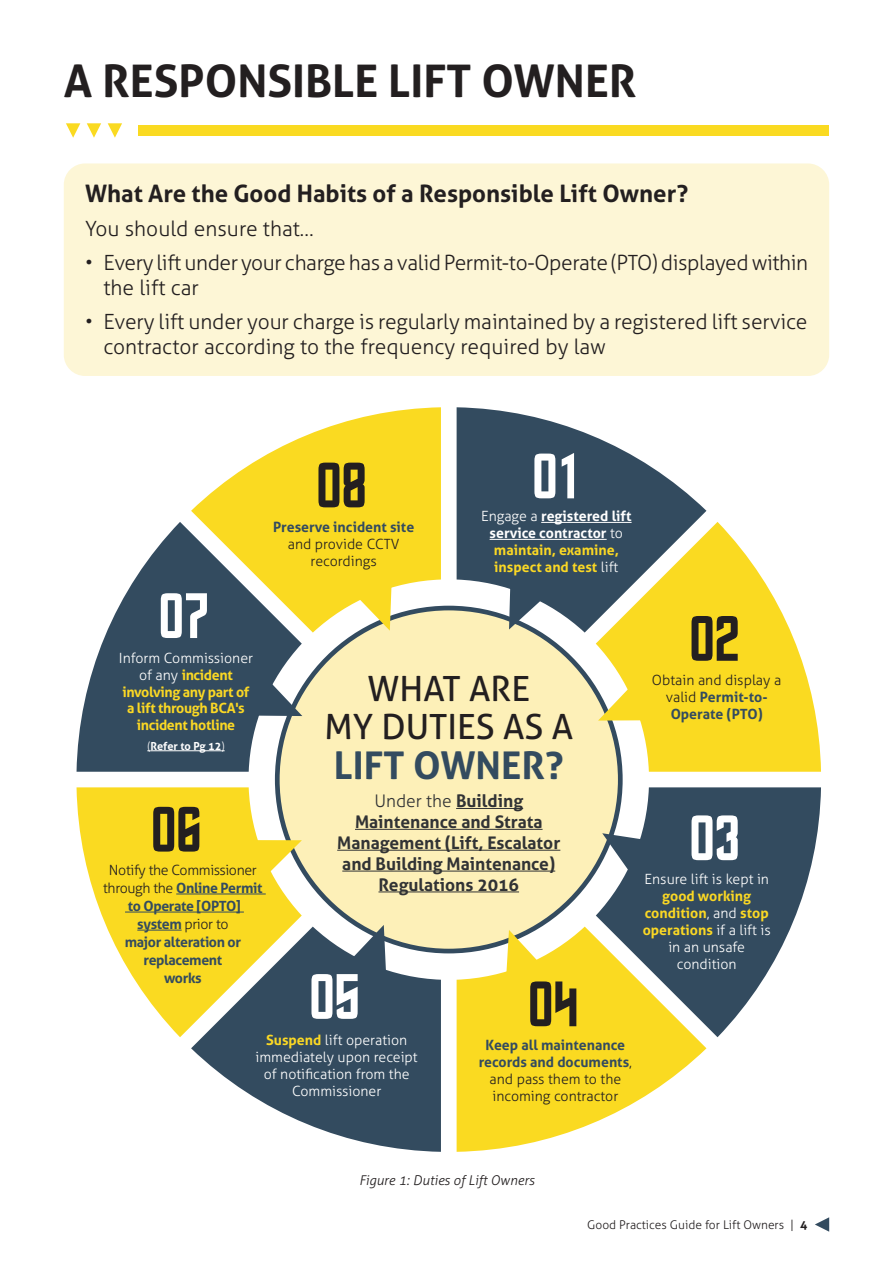
<style>
.page{position:relative;width:893px;height:1263px;background:#fff}
.page>*{position:absolute;margin:0;border:0;box-sizing:border-box;transform-origin:0 0}
.t1{font:57.3px "Roddenberry";color:#fff}
.t2{font:57.3px "Roddenberry";color:#231f20}
.t3{font:700 45px "Aller";color:#231f20}
.t4{font:700 38.25px "Aller";color:#334b5f}
.t5{font:34.8px/38.2px "Aller";color:#231f20;text-align:center}
.Intro_text__Sub_Head{font:700 24px "Aller";color:#231f20}
.Intro_Text{font:300 21px/25.2px "Aller";letter-spacing:-.005em;color:#231f20}
.t6{font:700 17.4px/20.9px "Aller";color:#313335;text-align:center}
.t7{font:300 14.1px/17px "Aller";color:#fff;text-align:center}
.t8{font:700 14.1px/18px "Aller";letter-spacing:-.025em;color:#334b5f;text-align:center}
.t9{font:300 14.1px/17px "Aller";color:#231f20;text-align:center}
.t10{font:700 14.1px/17px "Aller";letter-spacing:-.025em;color:#fbd824;text-align:center}
.t11{font:700 14.1px/17px "Aller";color:#fff;text-align:center}
.t12{font:700 14.1px/17px "Aller";color:#334b5f;text-align:center}
.Footnote{font:italic 300 13.5px "Aller";color:#231f20}
.t13{font:300 12px "Aller";color:#231f20}
.t14{font:700 10.95px "Aller";color:#fff}
.s1{font-weight:300;color:#fff}
.s2{font-weight:300}
.s3{font-weight:300;color:#231f20}
.s4{font-weight:700;color:#334b5f}
.s5{color:#fbd824}
.s6{font-weight:700;color:#fbd824}
.s7{font-size:15px}
.s8{font-weight:700}
</style>
<div class="page">
<div style="left:139px;top:125px;width:690px;height:11px;background:#fada21"></div>
<svg style="left:66px;top:123px;width:14px;height:15px"></svg>
<svg style="left:87px;top:123px;width:14px;height:15px"></svg>
<svg style="left:108px;top:123px;width:14px;height:15px"></svg>
<svg style="left:191px;top:407px;width:250px;height:225px;fill:#fada21"></svg>
<svg style="left:457px;top:407px;width:249px;height:225px;fill:#334b5f"></svg>
<svg style="left:77px;top:522px;width:225px;height:250px;fill:#334b5f"></svg>
<svg style="left:596px;top:522px;width:225px;height:250px;fill:#fada21"></svg>
<svg style="left:457px;top:926px;width:249px;height:226px;fill:#fada21"></svg>
<svg style="left:77px;top:787px;width:225px;height:250px;fill:#fada21"></svg>
<svg style="left:596px;top:787px;width:225px;height:250px;fill:#334b5f"></svg>
<svg style="left:191px;top:926px;width:250px;height:226px;fill:#334b5f"></svg>
<div style="left:277px;top:608px;width:343px;height:343px;background:#fdf0b8;border-radius:50%"></div>
<hr style="left:456px;top:808px;width:67px;height:1px;background:#313335">
<hr style="left:355px;top:829px;width:188px;height:1px;background:#313335">
<hr style="left:337px;top:850px;width:223px;height:1px;background:#313335">
<hr style="left:342px;top:871px;width:213px;height:1px;background:#313335">
<hr style="left:378px;top:891px;width:141px;height:1px;background:#313335">
<hr style="left:541px;top:522px;width:91px;height:1px;background:#fff">
<hr style="left:490px;top:539px;width:117px;height:1px;background:#fff">
<svg style="left:250px;top:678px;width:52px;height:38px"></svg>
<svg style="left:509px;top:577px;width:39px;height:52px"></svg>
<svg style="left:602px;top:833px;width:52px;height:43px"></svg>
<svg style="left:348px;top:925px;width:38px;height:52px"></svg>
<svg style="left:353px;top:578px;width:39px;height:53px"></svg>
<svg style="left:598px;top:683px;width:52px;height:37px"></svg>
<svg style="left:506px;top:930px;width:38px;height:52px"></svg>
<svg style="left:248px;top:840px;width:54px;height:37px"></svg>
<hr style="left:176px;top:894px;width:90px;height:1px;background:#334b5f">
<hr style="left:125px;top:912px;width:119px;height:1px;background:#334b5f">
<hr style="left:137px;top:930px;width:45px;height:1px;background:#334b5f">
<hr style="left:151px;top:750px;width:70px;height:1px;background:#fff">
<div style="left:64px;top:163px;width:765px;height:213px;background:#fdf6d6;border-radius:21px"></div>
<svg style="left:815px;top:1217px;width:14px;height:15px"></svg>
<p class="t3" style="left:64px;top:53px;width:574px">A RESPONSIBLE LIFT OWNER</p>
<p class="Intro_text__Sub_Head" style="left:85px;top:179px;width:605px">What Are the Good Habits of a Responsible Lift Owner?</p>
<p class="Intro_Text" style="left:85px;top:216px;width:230px">You should ensure that…</p>
<p class="Intro_Text" style="left:103px;top:250px;width:706px;text-indent:-18px">• Every lift under your charge has a valid Permit-to-Operate (PTO) displayed within the lift car</p>
<p class="Intro_Text" style="left:103px;top:309px;width:706px;text-indent:-18px">• Every lift under your charge is regularly maintained by a registered lift service contractor according to the frequency required by law</p>
<p class="t1" style="left:161px;top:580px;width:52px">07</p>
<p class="t10" style="left:119px;top:649px;width:136px"><span class="s1">Inform Commissioner of any</span> incident involving any part of a lift through BCA's incident hotline</p>
<p class="t14" style="left:147px;top:739px;width:79px"><span class="s2">(</span>Refer to Pg 12<span class="s2">)</span></p>
<p class="t2" style="left:153px;top:794px;width:52px">06</p>
<p class="t8" style="left:103px;top:861px;width:161px"><span class="s3">Notify the Commissioner through the</span> Online Permit to Operate [OPTO] system <span class="s3">prior to<br></span>major alteration or replacement<br>works</p>
<p class="t2" style="left:318px;top:450px;width:52px">08</p>
<p class="t9" style="left:273px;top:518px;width:143px"><span class="s4">Preserve incident site </span>and provide CCTV recordings</p>
<p class="t1" style="left:534px;top:441px;width:45px">01</p>
<p class="t11" style="left:481px;top:508px;width:152px"><span class="s2">Engage a</span> registered lift service contractor <span class="s2">to </span><span class="s5">maintain, examine, inspect and test</span> <span class="s2">lift</span></p>
<p class="t5" style="left:324px;top:669px;width:250px">WHAT ARE<br>MY DUTIES AS A</p>
<p class="t4" style="left:334px;top:742px;width:231px">LIFT OWNER?</p>
<p class="t6" style="left:337px;top:790px;width:225px"><span class="s2">Under the</span> Building<br>Maintenance and Strata<br>Management (Lift, Escalator and Building Maintenance)<br>Regulations 2016</p>
<p class="t1" style="left:311px;top:961px;width:52px">05</p>
<p class="t2" style="left:530px;top:969px;width:52px">04</p>
<p class="t7" style="left:256px;top:1032px;width:164px"><span class="s6">Suspend</span> lift operation immediately upon receipt of notification from the<br>Commissioner</p>
<p class="t12" style="left:479px;top:1036px;width:155px">Keep all maintenance records and documents<span class="s3">, and pass them to the incoming contractor</span></p>
<p class="t2" style="left:691px;top:603px;width:52px">02</p>
<p class="t9" style="left:652px;top:671px;width:131px">Obtain and display a valid <span class="s4">Permit-to-<br>Operate (PTO)</span></p>
<p class="t1" style="left:691px;top:803px;width:52px">03</p>
<p class="t7" style="left:643px;top:871px;width:130px">Ensure lift is kept in <span class="s6">good working condition</span>, and <span class="s6">stop operations</span> if a lift is in an unsafe condition</p>
<p class="Footnote" style="left:359px;top:1172px;width:177px">Figure 1<span class="s7">:</span> Duties of Lift Owners</p>
<p class="t13" style="left:587px;top:1217px;width:222px">Good Practices Guide for Lift Owners | <span class="s8">4</span></p>
</div>
